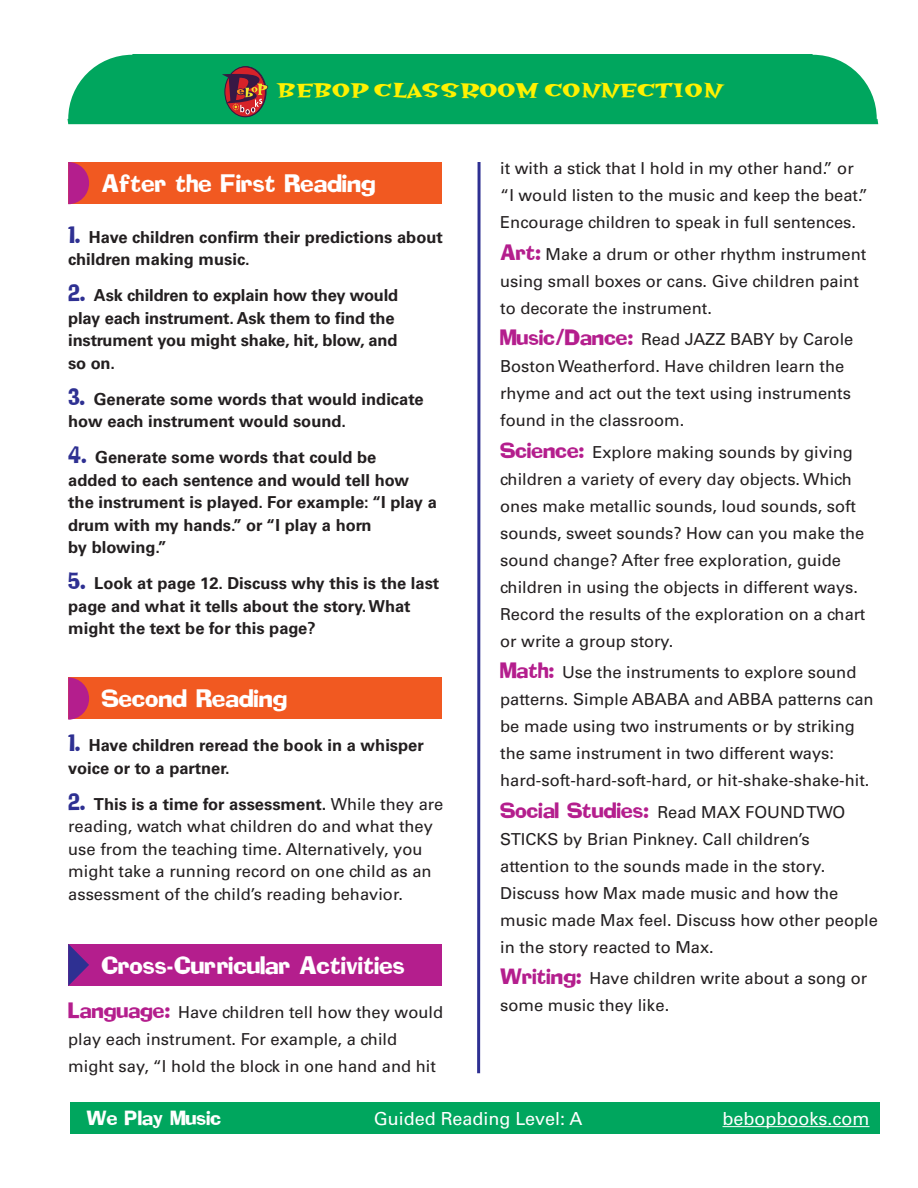
<style>
.page{position:relative;width:918px;height:1188px;background:#fff}
.page>*{position:absolute;margin:0;border:0;box-sizing:border-box;transform-origin:0 0}
.t1{font:22.5px "Hotsy Totsy Bold Mv B";color:#fff101}
.t2{font:22.2px "Addled";color:#fff}
.t3{font:18px "Univers";color:#fff}
.t4{font:18px "Addled";color:#fff}
.t5{font:16.5px/27px "Univers";color:#231f20}
.t6{font:700 16.5px/22.5px "Univers";color:#231f20}
.s1{font-family:"Addled";font-weight:400;font-size:21px;color:#2e3092}
.s2{font-family:"Addled";font-size:21px;color:#2e3092}
.s3{font-weight:700}
.s4{font-family:"Addled";font-size:19.5px;color:#b41e8d}
.s5{font-weight:700;font-size:22.5px;color:#b41e8d}
</style>
<div class="page">
<div style="left:68px;top:54px;width:810px;height:70px;background:#00a65e"></div>
<div style="left:68px;top:162px;width:374px;height:42px;background:#f15921"></div>
<svg style="left:68px;top:162px;width:21px;height:42px"></svg>
<div style="left:68px;top:677px;width:374px;height:42px;background:#f15921"></div>
<svg style="left:68px;top:677px;width:21px;height:43px"></svg>
<div style="left:68px;top:944px;width:374px;height:42px;background:#b41e8d"></div>
<svg style="left:68px;top:944px;width:21px;height:42px"></svg>
<svg style="left:477px;top:162px;width:4px;height:911px;background:#6163ac"></svg>
<div style="left:70px;top:1102px;width:810px;height:31px;background:#00a65e"></div>
<hr style="left:723px;top:1126px;width:147px;height:1px;background:#fff">
<svg style="left:225px;top:67px;width:40px;height:50px"></svg>
<div style="left:224px;top:66px;width:42px;height:51px;border:1px solid #371845;border-radius:50%"></div>
<svg style="left:222px;top:74px;width:46px;height:40px;background:#784b43"></svg>
<h1 class="t1" style="left:277px;top:79px;width:447px">BEBOP CLASSROOM CONNECTION</h1>
<h2 class="t2" style="left:102px;top:174px;width:276px">After the First Reading</h2>
<p class="t6" style="left:68px;top:226px;width:376px"><span class="s1">1.</span> Have children confirm their predictions about children making music.</p>
<p class="t6" style="left:68px;top:284px;width:332px"><span class="s1">2.</span> Ask children to explain how they would play each instrument. Ask them to find the instrument you might shake, hit, blow, and so on.</p>
<p class="t6" style="left:68px;top:388px;width:357px"><span class="s1">3.</span> Generate some words that would indicate how each instrument would sound.</p>
<p class="t6" style="left:68px;top:446px;width:370px"><span class="s1">4.</span> Generate some words that could be<br>added to each sentence and would tell how the instrument is played. For example: “I play a drum with my hands.” or “I play a horn<br>by blowing.”</p>
<p class="t6" style="left:68px;top:572px;width:373px"><span class="s1">5.</span> Look at page 12. Discuss why this is the last page and what it tells about the story. What might the text be for this page?</p>
<h2 class="t2" style="left:102px;top:689px;width:187px">Second Reading</h2>
<p class="t6" style="left:68px;top:734px;width:357px"><span class="s1">1.</span> Have children reread the book in a whisper voice or to a partner.</p>
<p class="t5" style="left:68px;top:793px;width:377px;line-height:22.5px"><span class="s2">2.</span> <span class="s3">This is a time for assessment.</span> While they are reading, watch what children do and what they use from the teaching time. Alternatively, you might take a running record on one child as an assessment of the child’s reading behavior.</p>
<h2 class="t2" style="left:102px;top:956px;width:305px">Cross-Curricular Activities</h2>
<p class="t5" style="left:68px;top:998px;width:376px"><span class="s4">Language:</span> Have children tell how they would play each instrument. For example, a child might say, “I hold the block in one hand and hit</p>
<p class="t5" style="left:500px;top:155px;width:369px">it with a stick that I hold in my other hand.” or “I would listen to the music and keep the beat.”<br>Encourage children to speak in full sentences.</p>
<p class="t5" style="left:500px;top:241px;width:368px"><span class="s4">Art:</span> Make a drum or other rhythm instrument using small boxes or cans. Give children paint to decorate the instrument.</p>
<p class="t5" style="left:500px;top:326px;width:355px"><span class="s4">Music</span><span class="s5">/</span><span class="s4">Dance:</span> Read JAZZ BABY by Carole Boston Weatherford. Have children learn the rhyme and act out the text using instruments found in the classroom.</p>
<p class="t5" style="left:500px;top:439px;width:367px"><span class="s4">Science:</span> Explore making sounds by giving children a variety of every day objects. Which ones make metallic sounds, loud sounds, soft sounds, sweet sounds? How can you make the sound change? After free exploration, guide children in using the objects in different ways.<br>Record the results of the exploration on a chart or write a group story.</p>
<p class="t5" style="left:500px;top:659px;width:375px"><span class="s4">Math:</span> Use the instruments to explore sound patterns. Simple ABABA and ABBA patterns can be made using two instruments or by striking the same instrument in two different ways: hard-soft-hard-soft-hard, or hit-shake-shake-hit.</p>
<p class="t5" style="left:500px;top:799px;width:379px"><span class="s4">Social Studies:</span> Read MAX FOUND TWO STICKS by Brian Pinkney. Call children’s attention to the sounds made in the story.<br>Discuss how Max made music and how the music made Max feel. Discuss how other people in the story reacted to Max.</p>
<p class="t5" style="left:500px;top:965px;width:369px"><span class="s4">Writing:</span> Have children write about a song or some music they like.</p>
<p class="t4" style="left:87px;top:1110px;width:136px">We Play Music</p>
<p class="t3" style="left:374px;top:1108px;width:210px">Guided Reading Level: A</p>
<p class="t3" style="left:723px;top:1108px;width:148px">bebopbooks.com</p>
</div>
